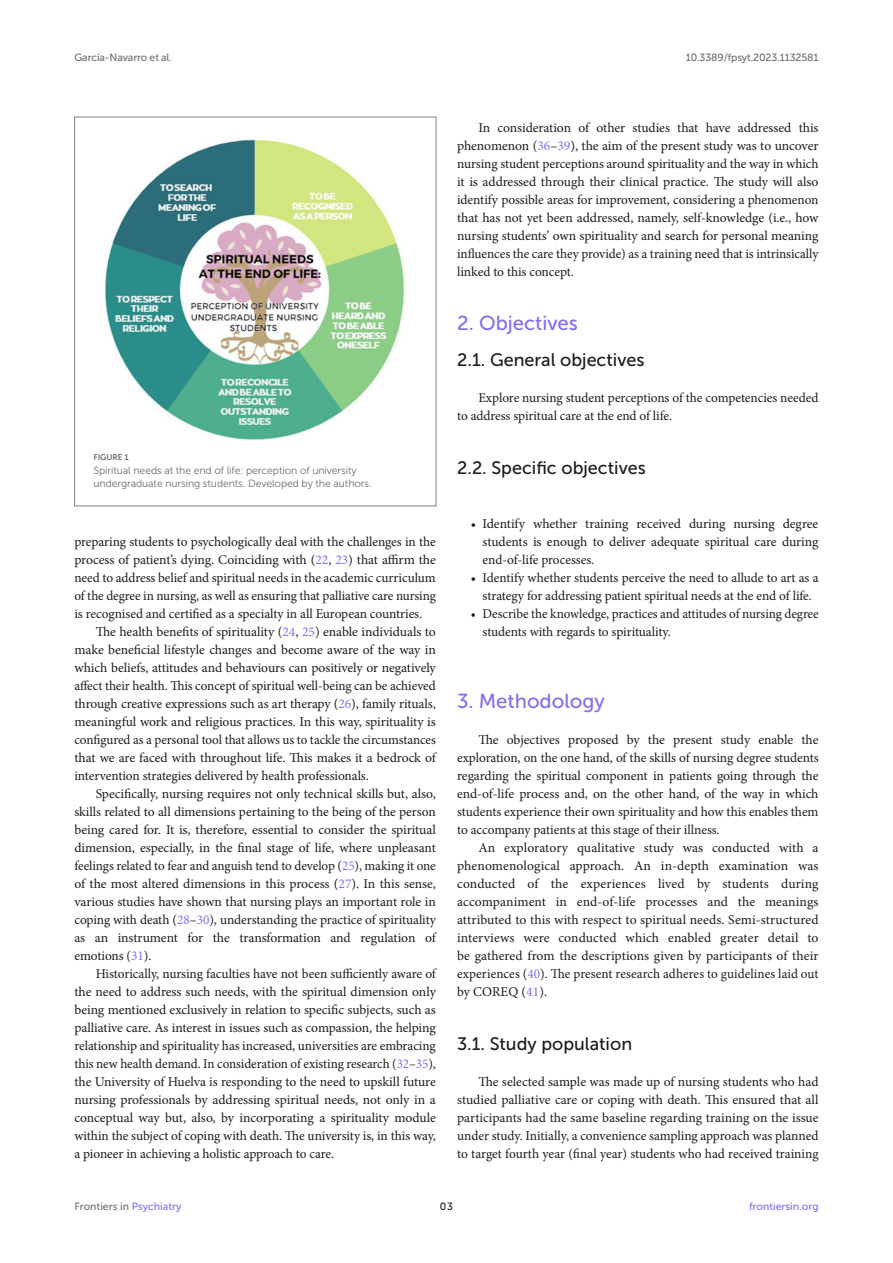
<style>
.page{position:relative;width:893px;height:1263px;background:#fff}
.page>*{position:absolute;margin:0;border:0;box-sizing:border-box;transform-origin:0 0}
.HEAD_1{font:20.25px "Museo Sans 500";color:#856df0}
.HEAD_2{font:18px "Museo Sans 500";color:#1b1c1b}
.HEAD_2_after_HEAD_1{font:18px "Museo Sans 500";color:#1b1c1b}
.TEXT{font:13.5px/18px "Minion Pro";letter-spacing:-.005em;color:#1b1c1b;text-align:justify}
.TEXT_FLUSH{font:13.5px/18px "Minion Pro";letter-spacing:-.005em;color:#1b1c1b;text-align:justify}
.BL_ABW{font:13.5px/18px "Minion Pro";letter-spacing:-.005em;color:#1b1c1b;text-align:justify}
.BL_MID{font:13.5px/18px "Minion Pro";letter-spacing:-.005em;color:#1b1c1b;text-align:center}
.BL_BLW{font:13.5px/18px "Minion Pro";letter-spacing:-.005em;color:#1b1c1b}
.FIG_LEG{font:10.5px/13.5px "Museo Sans 300";letter-spacing:-.01em;color:#706f70}
.t1{font:10.5px "Museo Sans 500";letter-spacing:-.015em;color:#706f70}
.t2{font:10.5px "Museo Sans 500";color:#856df0}
.t3{font:10.5px "Museo Sans 500";color:#1b1c1b}
.FIG_HD{font:8.25px "Museo Sans 700";letter-spacing:-.01em;color:#706f70}
.s1{color:#856df0}
</style>
<div class="page">
<img style="left:105px;top:139px;width:300px;height:301px">
<div style="left:74px;top:117px;width:362px;height:389px;border:1px solid #808285"></div>
<p class="t1" style="left:74px;top:51px;width:99px">García-Navarro et al.</p>
<p class="t1" style="left:686px;top:51px;width:134px">10.3389/fpsyt.2023.1132581</p>
<p class="FIG_HD" style="left:94px;top:453px;width:37px">FIGURE 1</p>
<p class="FIG_LEG" style="left:94px;top:463px;width:280px">Spiritual needs at the end of life: perception of university undergraduate nursing students. Developed by the authors.</p>
<p class="TEXT" style="left:74px;top:533px;width:363px">preparing students to psychologically deal with the challenges in the process of patient’s dying. Coinciding with (<span class="s1">22</span>, <span class="s1">23</span>) that affirm the need to address belief and spiritual needs in the academic curriculum of the degree in nursing, as well as ensuring that palliative care nursing is recognised and certified as a specialty in all European countries.</p>
<p class="TEXT" style="left:74px;top:623px;width:363px;text-indent:21px">The health benefits of spirituality (<span class="s1">24</span>, <span class="s1">25</span>) enable individuals to make beneficial lifestyle changes and become aware of the way in which beliefs, attitudes and behaviours can positively or negatively affect their health. This concept of spiritual well-being can be achieved through creative expressions such as art therapy (<span class="s1">26</span>), family rituals, meaningful work and religious practices. In this way, spirituality is configured as a personal tool that allows us to tackle the circumstances that we are faced with throughout life. This makes it a bedrock of intervention strategies delivered by health professionals.</p>
<p class="TEXT" style="left:74px;top:785px;width:363px;text-indent:21px">Specifically, nursing requires not only technical skills but, also, skills related to all dimensions pertaining to the being of the person being cared for. It is, therefore, essential to consider the spiritual dimension, especially, in the final stage of life, where unpleasant feelings related to fear and anguish tend to develop (<span class="s1">25</span>), making it one of the most altered dimensions in this process (<span class="s1">27</span>). In this sense, various studies have shown that nursing plays an important role in coping with death (<span class="s1">28</span>–<span class="s1">30</span>), understanding the practice of spirituality as an instrument for the transformation and regulation of emotions (<span class="s1">31</span>).</p>
<p class="TEXT" style="left:74px;top:965px;width:363px;text-indent:21px">Historically, nursing faculties have not been sufficiently aware of the need to address such needs, with the spiritual dimension only being mentioned exclusively in relation to specific subjects, such as palliative care. As interest in issues such as compassion, the helping relationship and spirituality has increased, universities are embracing this new health demand. In consideration of existing research (<span class="s1">32</span>–<span class="s1">35</span>), the University of Huelva is responding to the need to upskill future nursing professionals by addressing spiritual needs, not only in a conceptual way but, also, by incorporating a spirituality module within the subject of coping with death. The university is, in this way, a pioneer in achieving a holistic approach to care.</p>
<p class="TEXT" style="left:457px;top:119px;width:363px;text-indent:21px">In consideration of other studies that have addressed this phenomenon (<span class="s1">36</span>–<span class="s1">39</span>), the aim of the present study was to uncover nursing student perceptions around spirituality and the way in which it is addressed through their clinical practice. The study will also identify possible areas for improvement, considering a phenomenon that has not yet been addressed, namely, self-knowledge (i.e., how nursing students’ own spirituality and search for personal meaning influences the care they provide) as a training need that is intrinsically linked to this concept.</p>
<p class="HEAD_1" style="left:457px;top:312px;width:122px">2. Objectives</p>
<p class="HEAD_2_after_HEAD_1" style="left:457px;top:350px;width:189px">2.1. General objectives</p>
<p class="TEXT_FLUSH" style="left:457px;top:389px;width:363px;text-indent:21px">Explore nursing student perceptions of the competencies needed to address spiritual care at the end of life.</p>
<p class="HEAD_2" style="left:457px;top:458px;width:190px">2.2. Specific objectives</p>
<p class="BL_ABW" style="left:483px;top:515px;width:337px;text-indent:-12px">• Identify whether training received during nursing degree students is enough to deliver adequate spiritual care during end-of-life processes.</p>
<p class="BL_MID" style="left:471px;top:569px;width:349px">• Identify whether students perceive the need to allude to art as a strategy for addressing patient spiritual needs at the end of life.</p>
<p class="BL_BLW" style="left:483px;top:605px;width:338px;text-indent:-12px">• Describe the knowledge, practices and attitudes of nursing degree students with regards to spirituality.</p>
<p class="HEAD_1" style="left:457px;top:690px;width:149px">3. Methodology</p>
<p class="TEXT_FLUSH" style="left:457px;top:731px;width:363px;text-indent:21px">The objectives proposed by the present study enable the exploration, on the one hand, of the skills of nursing degree students regarding the spiritual component in patients going through the end-of-life process and, on the other hand, of the way in which students experience their own spirituality and how this enables them to accompany patients at this stage of their illness.</p>
<p class="TEXT" style="left:457px;top:839px;width:363px;text-indent:21px">An exploratory qualitative study was conducted with a phenomenological approach. An in-depth examination was conducted of the experiences lived by students during accompaniment in end-of-life processes and the meanings attributed to this with respect to spiritual needs. Semi-structured interviews were conducted which enabled greater detail to be gathered from the descriptions given by participants of their experiences (<span class="s1">40</span>). The present research adheres to guidelines laid out by COREQ (<span class="s1">41</span>).</p>
<p class="HEAD_2" style="left:457px;top:1034px;width:177px">3.1. Study population</p>
<p class="TEXT_FLUSH" style="left:457px;top:1073px;width:363px;text-indent:21px">The selected sample was made up of nursing students who had studied palliative care or coping with death. This ensured that all participants had the same baseline regarding training on the issue under study. Initially, a convenience sampling approach was planned to target fourth year (final year) students who had received training</p>
<p class="t1" style="left:74px;top:1200px;width:109px">Frontiers in <span class="s1">Psychiatry</span></p>
<p class="t3" style="left:440px;top:1200px;width:15px">03</p>
<p class="t2" style="left:749px;top:1200px;width:71px">frontiersin.org</p>
</div>
